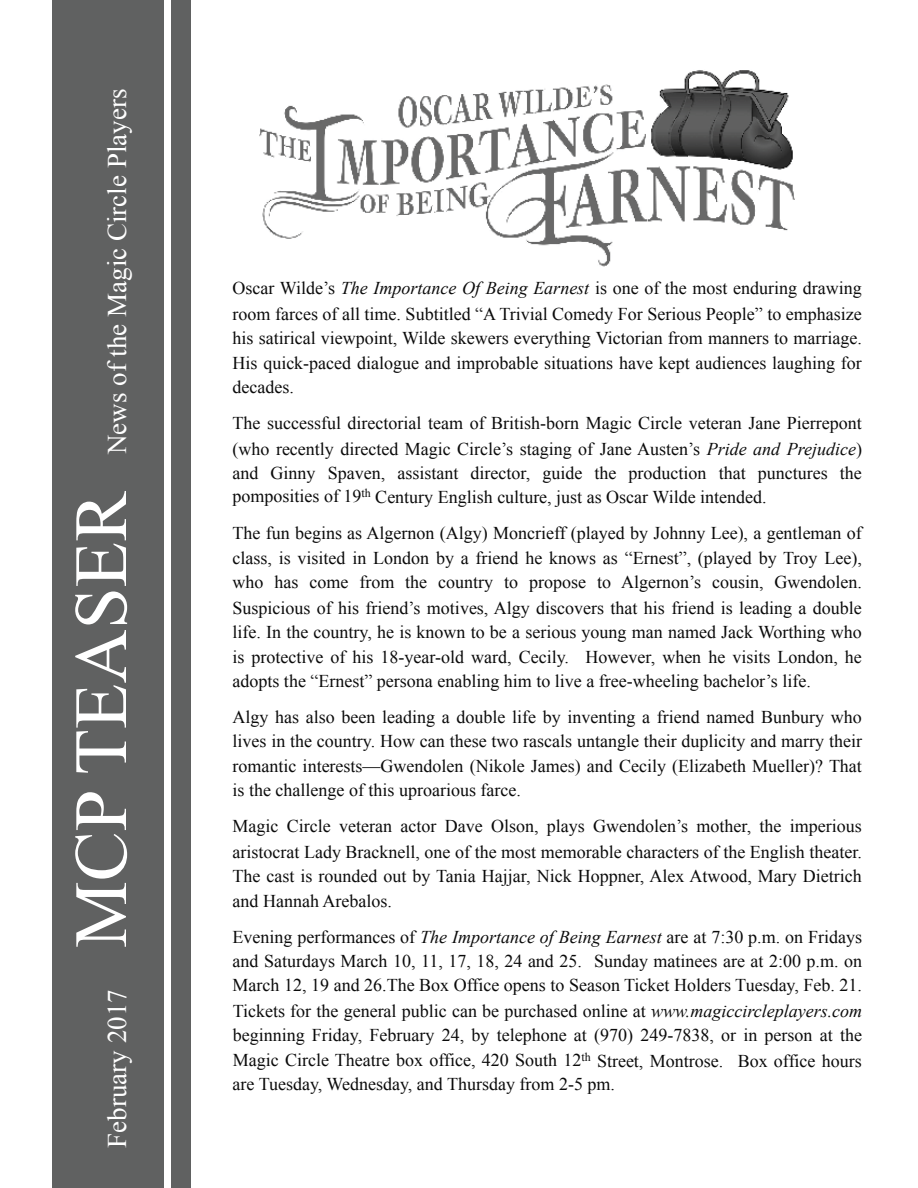
<style>
.page{position:relative;width:918px;height:1188px;background:#fff}
.page>*{position:absolute;margin:0;border:0;box-sizing:border-box;transform-origin:0 0}
.t1{font:75px "Times New Roman";color:#fff}
.t2{font:27px "Times New Roman";color:#fff}
.t3{font:18px/24.5px "Times New Roman";color:#0b0b0b;text-align:justify}
.s1{font-style:italic}
</style>
<div class="page">
<img style="left:259px;top:70px;width:536px;height:197px">
<div style="left:52px;top:0;width:112px;height:1188px;background:#606161"></div>
<div style="left:172px;top:0;width:19px;height:1188px;background:#606161"></div>
<h2 class="t2" style="left:99px;top:454px;width:367px;rotate:-90deg">News of the Magic Circle Players</h2>
<h1 class="t1" style="left:50px;top:948px;width:459px;rotate:-90deg">MCP TEASER</h1>
<h2 class="t2" style="left:99px;top:1148px;width:160px;rotate:-90deg">February 2017</h2>
<p class="t3" style="left:232px;top:275px;width:631px">Oscar Wilde’s <span class="s1">The Importance Of Being Earnest</span> is one of the most enduring drawing room farces of all time. Subtitled “A Trivial Comedy For Serious People” to emphasize his satirical viewpoint, Wilde skewers everything Victorian from manners to marriage.<br>His quick-paced dialogue and improbable situations have kept audiences laughing for decades.</p>
<p class="t3" style="left:233px;top:410px;width:631px">The successful directorial team of British-born Magic Circle veteran Jane Pierrepont (who recently directed Magic Circle’s staging of Jane Austen’s <span class="s1">Pride and Prejudice</span>) and Ginny Spaven, assistant director, guide the production that punctures the pomposities of 19<sup>th</sup> Century English culture, just as Oscar Wilde intended.</p>
<p class="t3" style="left:232px;top:520px;width:631px">The fun begins as Algernon (Algy) Moncrieff (played by Johnny Lee), a gentleman of class, is visited in London by a friend he knows as “Ernest”, (played by Troy Lee), who has come from the country to propose to Algernon’s cousin, Gwendolen.<br>Suspicious of his friend’s motives, Algy discovers that his friend is leading a double life. In the country, he is known to be a serious young man named Jack Worthing who is protective of his 18-year-old ward, Cecily. However, when he visits London, he adopts the “Ernest” persona enabling him to live a free-wheeling bachelor’s life.</p>
<p class="t3" style="left:232px;top:704px;width:631px">Algy has also been leading a double life by inventing a friend named Bunbury who lives in the country. How can these two rascals untangle their duplicity and marry their romantic interests—Gwendolen (Nikole James) and Cecily (Elizabeth Mueller)? That is the challenge of this uproarious farce.</p>
<p class="t3" style="left:233px;top:814px;width:631px;line-height:25px">Magic Circle veteran actor Dave Olson, plays Gwendolen’s mother, the imperious aristocrat Lady Bracknell, one of the most memorable characters of the English theater.<br>The cast is rounded out by Tania Hajjar, Nick Hoppner, Alex Atwood, Mary Dietrich and Hannah Arebalos.</p>
<p class="t3" style="left:233px;top:925px;width:631px">Evening performances of <span class="s1">The Importance of Being Earnest</span> are at 7:30 p.m. on Fridays and Saturdays March 10, 11, 17, 18, 24 and 25. Sunday matinees are at 2:00 p.m. on March 12, 19 and 26.The Box Office opens to Season Ticket Holders Tuesday, Feb. 21.<br>Tickets for the general public can be purchased online at <span class="s1">www.magiccircleplayers.com </span>beginning Friday, February 24, by telephone at (970) 249-7838, or in person at the Magic Circle Theatre box office, 420 South 12<sup>th</sup> Street, Montrose. Box office hours are Tuesday, Wednesday, and Thursday from 2-5 pm.</p>
</div>
